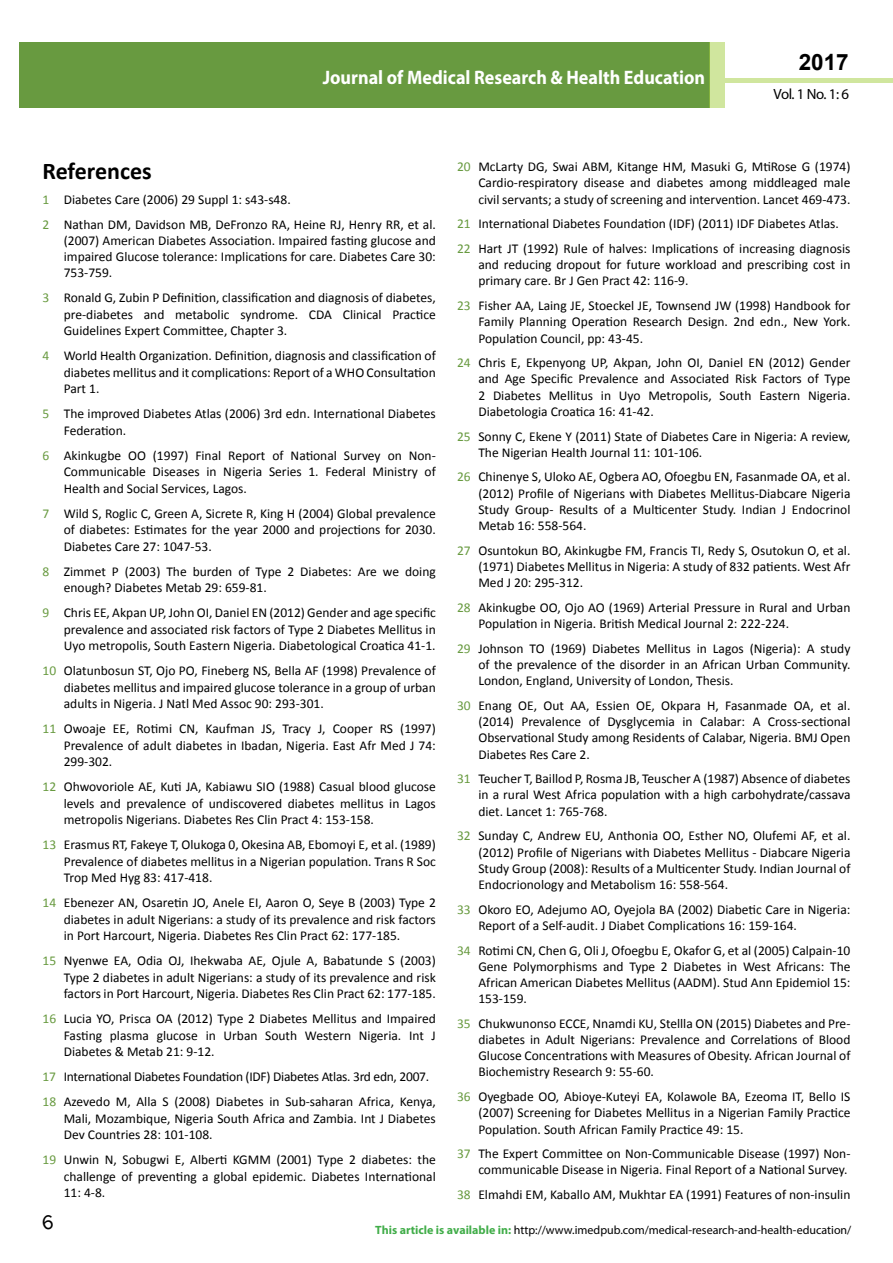
<style>
.page{position:relative;width:893px;height:1263px;background:#fff}
.page>*{position:absolute;margin:0;border:0;box-sizing:border-box;transform-origin:0 0}
.t1{font:25.5px "Tunga";color:#000}
.t2{font:700 24px "Calibri";color:#000}
.t3{font:700 22.5px "Arial";color:#000}
.t4{font:700 19.5px "Myriad Pro";color:#fff;scale:.93 1}
.t5{font:700 18px "Myriad Pro";color:#fff;scale:.96 1}
.t6{font:14.85px "Myriad Pro";color:#000}
.t7{font:13.5px/16.2px "Calibri";color:#000;text-align:justify}
.t8{font:13.5px/25px "Calibri";letter-spacing:-.02em;color:#000}
.t9{font:12px "Myriad Pro";color:#000}
.s1{color:#689a40}
.s2{font-weight:700;color:#41ad49}
</style>
<div class="page">
<hr style="left:725px;top:78px;width:168px;height:4px;background:#d0e69e">
<div style="left:19px;top:42px;width:690px;height:66px;background:#689a40"></div>
<div style="left:709px;top:42px;width:16px;height:66px;background:#d0e69e"></div>
<h3 class="t4" style="left:323px;top:65px;width:413px">Journal of Medical Research &amp; Health Education</h3>
<h3 class="t5" style="left:585px;top:74px;width:128px">ISSN 1698-9465</h3>
<h3 class="t3" style="left:799px;top:47px;width:52px">2017</h3>
<p class="t6" style="left:774px;top:84px;width:77px">Vol. 1 No. 1: 6</p>
<h2 class="t2" style="left:43px;top:156px;width:111px">References</h2>
<p class="t7" style="left:43px;top:187px;width:395px;line-height:24.8px"><span class="s1">1</span> Diabetes Care (2006) 29 Suppl 1: s43-s48.<br><span class="s1">2</span> Nathan DM, Davidson MB, DeFronzo RA, Heine RJ, Henry RR, et al.</p>
<p class="t7" style="left:64px;top:232px;width:374px">(2007) American Diabetes Association. Impaired fasting glucose and impaired Glucose tolerance: Implications for care. Diabetes Care 30:<br>753-759.</p>
<p class="t7" style="left:64px;top:289px;width:374px;text-indent:-21px"><span class="s1">3</span> Ronald G, Zubin P Definition, classification and diagnosis of diabetes, pre-diabetes and metabolic syndrome. CDA Clinical Practice Guidelines Expert Committee, Chapter 3.</p>
<p class="t7" style="left:64px;top:347px;width:374px;text-indent:-21px"><span class="s1">4</span> World Health Organization. Definition, diagnosis and classification of diabetes mellitus and it complications: Report of a WHO Consultation Part 1.</p>
<p class="t7" style="left:64px;top:405px;width:374px;text-indent:-21px"><span class="s1">5</span> The improved Diabetes Atlas (2006) 3rd edn. International Diabetes<br>Federation.</p>
<p class="t7" style="left:64px;top:447px;width:374px;text-indent:-21px"><span class="s1">6</span> Akinkugbe OO (1997) Final Report of National Survey on Non-Communicable Diseases in Nigeria Series 1. Federal Ministry of Health and Social Services, Lagos.</p>
<p class="t7" style="left:64px;top:505px;width:374px;text-indent:-21px"><span class="s1">7</span> Wild S, Roglic C, Green A, Sicrete R, King H (2004) Global prevalence of diabetes: Estimates for the year 2000 and projections for 2030.<br>Diabetes Care 27: 1047-53.</p>
<p class="t7" style="left:64px;top:563px;width:374px;text-indent:-21px"><span class="s1">8</span> Zimmet P (2003) The burden of Type 2 Diabetes: Are we doing enough? Diabetes Metab 29: 659-81.</p>
<p class="t7" style="left:64px;top:604px;width:374px;text-indent:-21px"><span class="s1">9</span> Chris EE, Akpan UP, John OI, Daniel EN (2012) Gender and age specific prevalence and associated risk factors of Type 2 Diabetes Mellitus in Uyo metropolis, South Eastern Nigeria. Diabetological Croatica 41-1.</p>
<p class="t7" style="left:64px;top:662px;width:374px;text-indent:-21px"><span class="s1">10</span> Olatunbosun ST, Ojo PO, Fineberg NS, Bella AF (1998) Prevalence of diabetes mellitus and impaired glucose tolerance in a group of urban adults in Nigeria. J Natl Med Assoc 90: 293-301.</p>
<p class="t7" style="left:64px;top:720px;width:374px;text-indent:-21px"><span class="s1">11</span> Owoaje EE, Rotimi CN, Kaufman JS, Tracy J, Cooper RS (1997)<br>Prevalence of adult diabetes in Ibadan, Nigeria. East Afr Med J 74:<br>299-302.</p>
<p class="t7" style="left:64px;top:778px;width:374px;text-indent:-21px"><span class="s1">12</span> Ohwovoriole AE, Kuti JA, Kabiawu SIO (1988) Casual blood glucose levels and prevalence of undiscovered diabetes mellitus in Lagos metropolis Nigerians. Diabetes Res Clin Pract 4: 153-158.</p>
<p class="t7" style="left:64px;top:836px;width:374px;text-indent:-21px"><span class="s1">13</span> Erasmus RT, Fakeye T, Olukoga 0, Okesina AB, Ebomoyi E, et al. (1989)<br>Prevalence of diabetes mellitus in a Nigerian population. Trans R Soc Trop Med Hyg 83: 417-418.</p>
<p class="t7" style="left:64px;top:894px;width:374px;text-indent:-21px"><span class="s1">14</span> Ebenezer AN, Osaretin JO, Anele EI, Aaron O, Seye B (2003) Type 2 diabetes in adult Nigerians: a study of its prevalence and risk factors in Port Harcourt, Nigeria. Diabetes Res Clin Pract 62: 177-185.</p>
<p class="t7" style="left:64px;top:952px;width:374px;text-indent:-21px"><span class="s1">15</span> Nyenwe EA, Odia OJ, Ihekwaba AE, Ojule A, Babatunde S (2003)<br>Type 2 diabetes in adult Nigerians: a study of its prevalence and risk factors in Port Harcourt, Nigeria. Diabetes Res Clin Pract 62: 177-185.</p>
<p class="t7" style="left:64px;top:1010px;width:374px;text-indent:-21px"><span class="s1">16</span> Lucia YO, Prisca OA (2012) Type 2 Diabetes Mellitus and Impaired Fasting plasma glucose in Urban South Western Nigeria. Int J Diabetes &amp; Metab 21: 9-12.</p>
<p class="t8" style="left:43px;top:1064px;width:395px"><span class="s1">17</span> International Diabetes Foundation (IDF) Diabetes Atlas. 3rd edn, 2007.<br><span class="s1">18</span> Azevedo M, Alla S (2008) Diabetes in Sub-saharan Africa, Kenya,</p>
<p class="t7" style="left:64px;top:1110px;width:374px">Mali, Mozambique, Nigeria South Africa and Zambia. Int J Diabetes<br>Dev Countries 28: 101-108.</p>
<p class="t7" style="left:64px;top:1151px;width:374px;text-indent:-21px"><span class="s1">19</span> Unwin N, Sobugwi E, Alberti KGMM (2001) Type 2 diabetes: the challenge of preventing a global epidemic. Diabetes International 11: 4-8.</p>
<p class="t7" style="left:478px;top:159px;width:374px;text-indent:-21px"><span class="s1">20</span> McLarty DG, Swai ABM, Kitange HM, Masuki G, MtiRose G (1974)<br>Cardio-respiratory disease and diabetes among middleaged male civil servants; a study of screening and intervention. Lancet 469-473.</p>
<p class="t7" style="left:457px;top:211px;width:395px;line-height:24.8px"><span class="s1">21</span> International Diabetes Foundation (IDF) (2011) IDF Diabetes Atlas.<br><span class="s1">22</span> Hart JT (1992) Rule of halves: Implications of increasing diagnosis</p>
<p class="t7" style="left:478px;top:257px;width:374px">and reducing dropout for future workload and prescribing cost in primary care. Br J Gen Pract 42: 116-9.</p>
<p class="t7" style="left:478px;top:298px;width:374px;text-indent:-21px"><span class="s1">23</span> Fisher AA, Laing JE, Stoeckel JE, Townsend JW (1998) Handbook for Family Planning Operation Research Design. 2nd edn., New York.<br>Population Council, pp: 43-45.</p>
<p class="t7" style="left:478px;top:355px;width:374px;text-indent:-21px"><span class="s1">24</span> Chris E, Ekpenyong UP, Akpan, John OI, Daniel EN (2012) Gender and Age Specific Prevalence and Associated Risk Factors of Type 2 Diabetes Mellitus in Uyo Metropolis, South Eastern Nigeria.<br>Diabetologia Croatica 16: 41-42.</p>
<p class="t7" style="left:478px;top:428px;width:374px;text-indent:-21px"><span class="s1">25</span> Sonny C, Ekene Y (2011) State of Diabetes Care in Nigeria: A review,<br>The Nigerian Health Journal 11: 101-106.</p>
<p class="t7" style="left:478px;top:469px;width:374px;text-indent:-21px"><span class="s1">26</span> Chinenye S, Uloko AE, Ogbera AO, Ofoegbu EN, Fasanmade OA, et al. (2012) Profile of Nigerians with Diabetes Mellitus-Diabcare Nigeria Study Group- Results of a Multicenter Study. Indian J Endocrinol Metab 16: 558-564.</p>
<p class="t7" style="left:478px;top:542px;width:374px;text-indent:-21px"><span class="s1">27</span> Osuntokun BO, Akinkugbe FM, Francis TI, Redy S, Osutokun O, et al. (1971) Diabetes Mellitus in Nigeria: A study of 832 patients. West Afr Med J 20: 295-312.</p>
<p class="t7" style="left:478px;top:599px;width:374px;text-indent:-21px"><span class="s1">28</span> Akinkugbe OO, Ojo AO (1969) Arterial Pressure in Rural and Urban<br>Population in Nigeria. British Medical Journal 2: 222-224.</p>
<p class="t7" style="left:478px;top:640px;width:374px;text-indent:-21px"><span class="s1">29</span> Johnson TO (1969) Diabetes Mellitus in Lagos (Nigeria): A study of the prevalence of the disorder in an African Urban Community.<br>London, England, University of London, Thesis.</p>
<p class="t7" style="left:478px;top:697px;width:374px;text-indent:-21px"><span class="s1">30</span> Enang OE, Out AA, Essien OE, Okpara H, Fasanmade OA, et al. (2014) Prevalence of Dysglycemia in Calabar: A Cross-sectional Observational Study among Residents of Calabar, Nigeria. BMJ Open Diabetes Res Care 2.</p>
<p class="t7" style="left:478px;top:771px;width:374px;text-indent:-21px"><span class="s1">31</span> Teucher T, Baillod P, Rosma JB, Teuscher A (1987) Absence of diabetes in a rural West Africa population with a high carbohydrate/cassava diet. Lancet 1: 765-768.</p>
<p class="t7" style="left:478px;top:828px;width:374px;text-indent:-21px"><span class="s1">32</span> Sunday C, Andrew EU, Anthonia OO, Esther NO, Olufemi AF, et al. (2012) Profile of Nigerians with Diabetes Mellitus - Diabcare Nigeria Study Group (2008): Results of a Multicenter Study. Indian Journal of Endocrionology and Metabolism 16: 558-564.</p>
<p class="t7" style="left:478px;top:901px;width:374px;text-indent:-21px"><span class="s1">33</span> Okoro EO, Adejumo AO, Oyejola BA (2002) Diabetic Care in Nigeria:<br>Report of a Self-audit. J Diabet Complications 16: 159-164.</p>
<p class="t7" style="left:478px;top:942px;width:374px;text-indent:-21px"><span class="s1">34</span> Rotimi CN, Chen G, Oli J, Ofoegbu E, Okafor G, et al (2005) Calpain-10<br>Gene Polymorphisms and Type 2 Diabetes in West Africans: The African American Diabetes Mellitus (AADM). Stud Ann Epidemiol 15:<br>153-159.</p>
<p class="t7" style="left:478px;top:1015px;width:374px;text-indent:-21px"><span class="s1">35</span> Chukwunonso ECCE, Nnamdi KU, Stellla ON (2015) Diabetes and Pre&shy;diabetes in Adult Nigerians: Prevalence and Correlations of Blood Glucose Concentrations with Measures of Obesity. African Journal of Biochemistry Research 9: 55-60.</p>
<p class="t7" style="left:478px;top:1089px;width:374px;text-indent:-21px"><span class="s1">36</span> Oyegbade OO, Abioye-Kuteyi EA, Kolawole BA, Ezeoma IT, Bello IS (2007) Screening for Diabetes Mellitus in a Nigerian Family Practice Population. South African Family Practice 49: 15.</p>
<p class="t7" style="left:457px;top:1146px;width:395px;text-align:right"><span class="s1">37</span> The Expert Committee on Non-Communicable Disease (1997) Non&shy;communicable Disease in Nigeria. Final Report of a National Survey.</p>
<p class="t7" style="left:457px;top:1187px;width:395px"><span class="s1">38</span> Elmahdi EM, Kaballo AM, Mukhtar EA (1991) Features of non-insulin</p>
<h1 class="t1" style="left:42px;top:1205px;width:14px">6</h1>
<p class="t9" style="left:375px;top:1223px;width:478px"><span class="s2">This article is available in:</span> http://www.imedpub.com/medical-research-and-health-education/</p>
</div>
